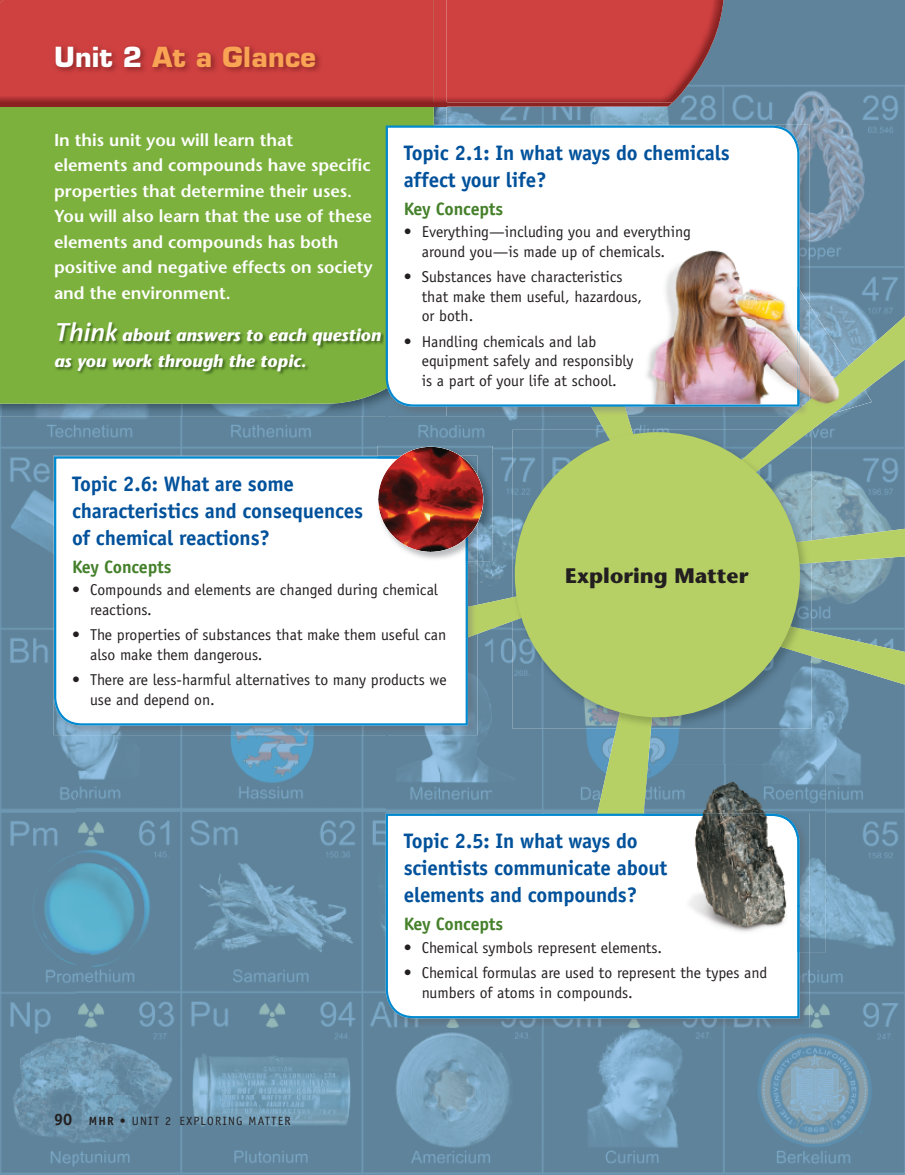
<style>
.page{position:relative;width:905px;height:1175px;background:#fff}
.page>*{position:absolute;margin:0;border:0;box-sizing:border-box;transform-origin:0 0}
.t1{font:700 27px "Eurostile";letter-spacing:.01em;color:#f9a454}
.t2{font:700 21px/27px "Officina Sans";letter-spacing:-.01em;color:#01519b}
.t3{font:700 21px "Stone Sans";color:#231f20}
.t4{font:700 18px "Officina Sans";letter-spacing:-.01em;color:#45802a}
.t5{font:600 17.25px/25.5px "Stone Sans";color:#fff}
.t6{font:italic 700 17.25px/25.5px "Stone Sans";color:#fff}
.t7{font:15.75px/19.5px "Officina Sans";color:#231f20}
.t8{font:12px "Officina Sans";letter-spacing:.1em;color:#231f20}
.s1{color:#fff}
.s2{font-weight:600;font-size:25.5px}
.s3{font-weight:700;font-size:16.5px}
.s4{font-weight:700}
</style>
<div class="page">
<div style="left:724px;top:0;width:180px;height:26px;background:#5e839a"></div>
<img style="left:646px;top:26px;width:258px;height:107px">
<img style="left:433px;top:107px;width:213px;height:18px">
<img style="left:801px;top:133px;width:103px;height:1041px">
<img style="left:0;top:416px;width:387px;height:91px">
<img style="left:387px;top:416px;width:347px;height:38px">
<img style="left:491px;top:454px;width:51px;height:359px">
<img style="left:0;top:507px;width:76px;height:667px">
<img style="left:439px;top:561px;width:52px;height:252px">
<img style="left:76px;top:735px;width:311px;height:439px">
<img style="left:387px;top:735px;width:52px;height:78px">
<img style="left:542px;top:728px;width:49px;height:85px">
<img style="left:657px;top:728px;width:103px;height:36px">
<img style="left:387px;top:1028px;width:414px;height:146px">
<svg style="left:811px;top:482px;width:93px;height:83px;background:#8eae9a"></svg>
<svg style="left:734px;top:217px;width:170px;height:265px;background:#6d919c"></svg>
<svg style="left:760px;top:621px;width:144px;height:159px;background:#74989b"></svg>
<svg style="left:591px;top:728px;width:66px;height:85px;background:#9cbd7f"></svg>
<svg style="left:477px;top:591px;width:35px;height:77px;background:#7fa08b"></svg>
<svg style="left:536px;top:416px;width:105px;height:14px"></svg>
<img style="left:512px;top:430px;width:299px;height:298px">
<img style="left:796px;top:540px;width:15px;height:25px">
<img style="left:734px;top:430px;width:77px;height:52px">
<img style="left:775px;top:621px;width:36px;height:35px">
<img style="left:616px;top:711px;width:41px;height:17px">
<img style="left:512px;top:591px;width:10px;height:30px">
<img style="left:604px;top:430px;width:37px;height:12px">
<div style="left:514px;top:432px;width:286px;height:285px;background:#b7d065;border-radius:50%"></div>
<img style="left:0;top:404px;width:25px;height:12px">
<img style="left:25px;top:404px;width:360px;height:12px">
<div style="left:0;top:107px;width:433px;height:297px;background:#7cb13e"></div>
<img style="left:446px;top:103px;width:226px;height:4px">
<svg style="left:433px;top:103px;width:13px;height:4px"></svg>
<hr style="left:0;top:103px;width:433px;height:4px;background:#8b2323">
<img style="left:0;top:0;width:724px;height:103px">
<img style="left:54px;top:44px;width:269px;height:31px">
<img style="left:55px;top:323px;width:330px;height:52px">
<img style="left:53px;top:455px;width:424px;height:280px">
<img style="left:468px;top:605px;width:9px;height:32px">
<svg style="left:54px;top:456px;width:414px;height:269px"></svg>
<img style="left:385px;top:858px;width:424px;height:170px">
<svg style="left:385px;top:813px;width:414px;height:205px"></svg>
<img style="left:377px;top:446px;width:115px;height:115px">
<img style="left:377px;top:456px;width:91px;height:105px">
<img style="left:378px;top:447px;width:105px;height:105px">
<img style="left:385px;top:125px;width:424px;height:291px">
<img style="left:791px;top:406px;width:18px;height:10px">
<img style="left:591px;top:406px;width:36px;height:10px">
<svg style="left:385px;top:125px;width:414px;height:281px"></svg>
<img style="left:644px;top:764px;width:181px;height:47px">
<img style="left:644px;top:811px;width:91px;height:2px">
<img style="left:735px;top:811px;width:90px;height:47px">
<img style="left:809px;top:858px;width:16px;height:94px">
<img style="left:644px;top:764px;width:4px;height:43px">
<img style="left:644px;top:813px;width:103px;height:139px">
<img style="left:746px;top:816px;width:51px;height:136px">
<img style="left:747px;top:813px;width:52px;height:93px">
<img style="left:797px;top:906px;width:2px;height:46px">
<img style="left:809px;top:305px;width:31px;height:61px">
<img style="left:840px;top:353px;width:32px;height:58px">
<img style="left:809px;top:366px;width:55px;height:47px">
<img style="left:799px;top:289px;width:10px;height:117px">
<svg style="left:803px;top:400px;width:6px;height:7px"></svg>
<img style="left:659px;top:244px;width:15px;height:33px">
<img style="left:674px;top:235px;width:118px;height:42px">
<img style="left:642px;top:277px;width:155px;height:43px">
<img style="left:633px;top:320px;width:164px;height:84px">
<img style="left:797px;top:286px;width:2px;height:79px">
<img style="left:641px;top:404px;width:105px;height:1px">
<img style="left:746px;top:365px;width:53px;height:40px">
<p class="t1" style="left:54px;top:47px;width:263px"><span class="s1">Unit 2</span> At a Glance</p>
<p class="t5" style="left:54px;top:129px;width:320px">In this unit you will learn that<br>elements and compounds have specific properties that determine their uses.<br>You will also learn that the use of these elements and compounds has both positive and negative effects on society and the environment.</p>
<p class="t6" style="left:54px;top:324px;width:328px"><span class="s2">Think</span> about answers to each question as you work through the topic.</p>
<p class="t2" style="left:404px;top:141px;width:327px">Topic 2.1: In what ways do chemicals affect your life?</p>
<p class="t4" style="left:404px;top:202px;width:101px">Key Concepts</p>
<p class="t7" style="left:403px;top:223px;width:289px;text-align:center">• Everything—including you and everything around you—is made up of chemicals.</p>
<p class="t7" style="left:422px;top:268px;width:222px;text-indent:-18px">• Substances have characteristics that make them useful, hazardous, or both.</p>
<p class="t7" style="left:422px;top:333px;width:213px;text-indent:-18px">• Handling chemicals and lab equipment safely and responsibly is a part of your life at school.</p>
<p class="t2" style="left:72px;top:472px;width:293px">Topic 2.6: What are some characteristics and consequences of chemical reactions?</p>
<p class="t4" style="left:72px;top:559px;width:101px">Key Concepts</p>
<p class="t7" style="left:90px;top:581px;width:349px;text-indent:-18px">• Compounds and elements are changed during chemical reactions.</p>
<p class="t7" style="left:90px;top:626px;width:357px;text-indent:-18px">• The properties of substances that make them useful can also make them dangerous.</p>
<p class="t7" style="left:90px;top:671px;width:358px;text-indent:-18px">• There are less-harmful alternatives to many products we use and depend on.</p>
<p class="t3" style="left:565px;top:567px;width:185px">Exploring Matter</p>
<p class="t8" style="left:54px;top:1116px;width:238px"><span class="s3">90</span> <span class="s4">MHR •</span> UNIT 2 EXPLORING MATTER</p>
<p class="t2" style="left:404px;top:829px;width:265px">Topic 2.5: In what ways do scientists communicate about elements and compounds?</p>
<p class="t4" style="left:404px;top:917px;width:101px">Key Concepts</p>
<p class="t7" style="left:403px;top:938px;width:260px">• Chemical symbols represent elements.</p>
<p class="t7" style="left:422px;top:964px;width:347px;text-indent:-18px">• Chemical formulas are used to represent the types and numbers of atoms in compounds.</p>
</div>
